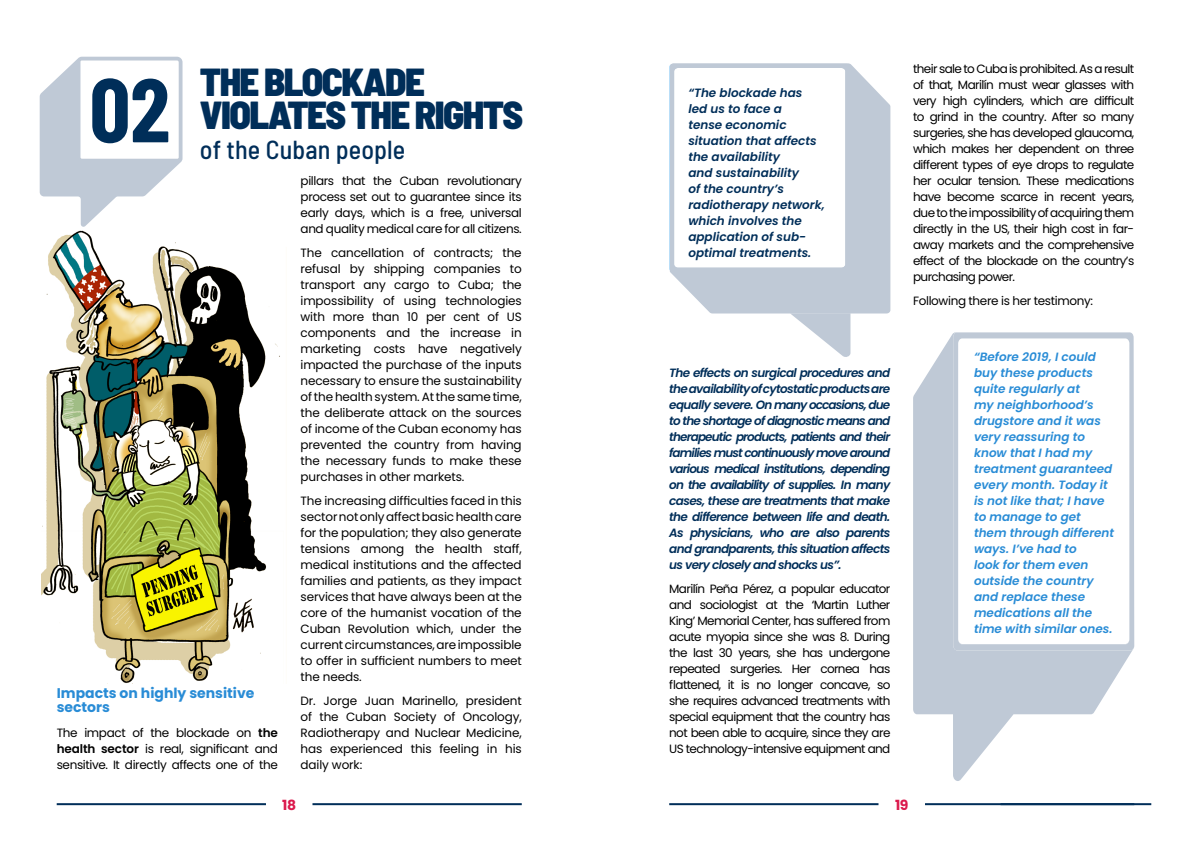
<style>
.page{position:relative;width:1191px;height:842px;background:#fff}
.page>*{position:absolute;margin:0;border:0;box-sizing:border-box;transform-origin:0 0}
.t1{font:700 90px "Barlow Condensed";color:#002e59}
.t2{font:900 semi-condensed 39px/33px "Barlow";letter-spacing:-.04em;color:#002e59}
.t3{font:500 semi-condensed 26px "Barlow";letter-spacing:.005em;color:#002e59}
.t4{font:700 14px/14px "Poppins";color:#298cd6}
.t5{font:700 14px "Poppins";color:#db1a4d}
.t6{font:12px/16px "Poppins";letter-spacing:-.03em;color:#000;text-align:justify}
.t7{font:italic 600 12px/16px "Poppins";color:#002e59;text-align:justify}
.t8{font:italic 600 12px/16px "Poppins";color:#298cd6}
.s1{font-weight:600}
</style>
<div class="page">
<hr style="left:312px;top:803px;width:210px;height:2px;background:#002e59">
<hr style="left:925px;top:803px;width:209px;height:2px;background:#002e59">
<hr style="left:57px;top:803px;width:209px;height:2px;background:#002e59">
<hr style="left:669px;top:803px;width:209px;height:2px;background:#002e59">
<img style="left:42px;top:230px;width:238px;height:453px">
<svg style="left:40px;top:57px;width:142px;height:170px"></svg>
<hr style="left:1000px;top:803px;width:151px;height:2px;background:#002e59">
<svg style="left:913px;top:334px;width:220px;height:447px;fill:#bfc9d6"></svg>
<svg style="left:953px;top:332px;width:181px;height:318px"></svg>
<svg style="left:670px;top:63px;width:220px;height:250px;background:#c5ceda"></svg>
<svg style="left:775px;top:313px;width:86px;height:44px"></svg>
<svg style="left:669px;top:64px;width:181px;height:208px"></svg>
<h1 class="t1" style="left:90px;top:46px;width:82px">02</h1>
<h2 class="t2" style="left:200px;top:63px;width:325px">THE BLOCKADE<br>VIOLATES THE RIGHTS</h2>
<h3 class="t3" style="left:200px;top:131px;width:207px">of the Cuban people</h3>
<p class="t4" style="left:57px;top:686px;width:199px">Impacts on highly sensitive sectors</p>
<p class="t6" style="left:57px;top:725px;width:223px">The impact of the blockade on <span class="s1">the health sector</span> is real, significant and sensitive. It directly affects one of the</p>
<p class="t6" style="left:300px;top:173px;width:223px">pillars that the Cuban revolutionary process set out to guarantee since its early days, which is a free, universal and quality medical care for all citizens.</p>
<p class="t6" style="left:300px;top:245px;width:223px">The cancellation of contracts; the refusal by shipping companies to transport any cargo to Cuba; the impossibility of using technologies with more than 10 per cent of US components and the increase in marketing costs have negatively impacted the purchase of the inputs necessary to ensure the sustainability of the health system. At the same time, the deliberate attack on the sources of income of the Cuban economy has prevented the country from having the necessary funds to make these purchases in other markets.</p>
<p class="t6" style="left:300px;top:492px;width:223px">The increasing difficulties faced in this sector not only affect basic health care for the population; they also generate tensions among the health staff, medical institutions and the affected families and patients, as they impact services that have always been at the core of the humanist vocation of the Cuban Revolution which, under the current circumstances, are impossible to offer in sufficient numbers to meet the needs.</p>
<p class="t6" style="left:300px;top:692px;width:223px">Dr. Jorge Juan Marinello, president of the Cuban Society of Oncology, Radiotherapy and Nuclear Medicine, has experienced this feeling in his daily work:</p>
<p class="t7" style="left:688px;top:84px;width:138px;text-align:left">“The blockade has<br>led us to face a<br>tense economic situation that affects the availability<br>and sustainability<br>of the country’s radiotherapy network, which involves the application of sub&shy;optimal treatments.</p>
<p class="t7" style="left:669px;top:365px;width:223px">The effects on surgical procedures and the availability of cytostatic products are equally severe. On many occasions, due to the shortage of diagnostic means and therapeutic products, patients and their families must continuously move around various medical institutions, depending on the availability of supplies. In many cases, these are treatments that make the difference between life and death.<br>As physicians, who are also parents and grandparents, this situation affects us very closely and shocks us”.</p>
<p class="t6" style="left:669px;top:581px;width:223px">Marilín Peña Pérez, a popular educator and sociologist at the ‘Martin Luther King’ Memorial Center, has suffered from acute myopia since she was 8. During the last 30 years, she has undergone repeated surgeries. Her cornea has flattened, it is no longer concave, so she requires advanced treatments with special equipment that the country has not been able to acquire, since they are US technology-intensive equipment and</p>
<p class="t6" style="left:913px;top:61px;width:223px">their sale to Cuba is prohibited. As a result of that, Marilín must wear glasses with very high cylinders, which are difficult to grind in the country. After so many surgeries, she has developed glaucoma, which makes her dependent on three different types of eye drops to regulate her ocular tension. These medications have become scarce in recent years, due to the impossibility of acquiring them directly in the US, their high cost in far&shy;away markets and the comprehensive effect of the blockade on the country’s purchasing power.</p>
<p class="t6" style="left:913px;top:293px;width:181px">Following there is her testimony:</p>
<p class="t8" style="left:974px;top:348px;width:142px">“Before 2019, I could buy these products quite regularly at<br>my neighborhood’s drugstore and it was very reassuring to know that I had my treatment guaranteed every month. Today it is not like that; I have to manage to get them through different ways. I’ve had to<br>look for them even outside the country and replace these medications all the time with similar ones.</p>
<p class="t5" style="left:282px;top:797px;width:15px">18</p>
<p class="t5" style="left:895px;top:797px;width:15px">19</p>
</div>
